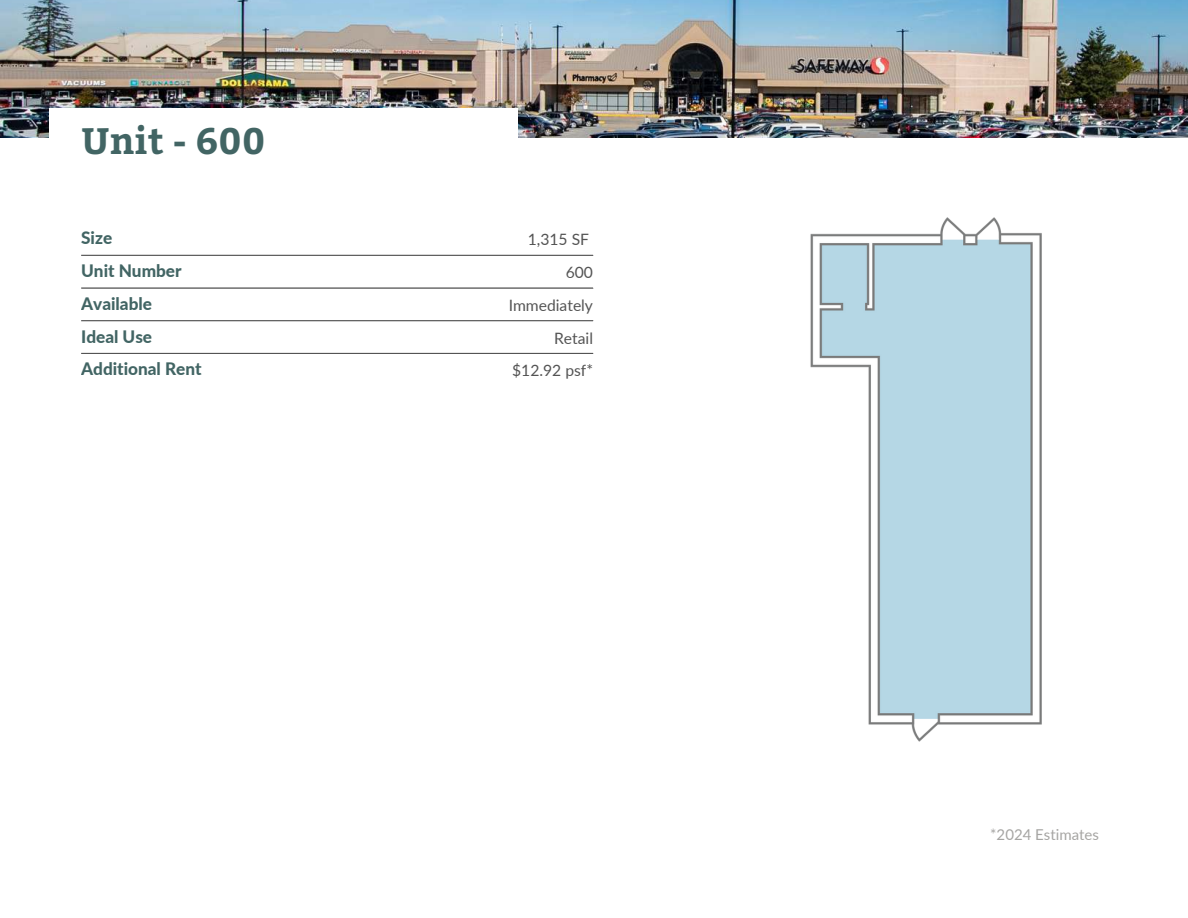
<style>
.page{position:relative;width:1188px;height:918px;background:#fff}
.page>*{position:absolute;margin:0;border:0;box-sizing:border-box;transform-origin:0 0}
.t1{font:700 36.75px "Bitter";color:#426564}
.t2{font:800 17.1px "Lato";color:#426564}
.t3{font:15.6px "Lato";color:#545454}
.t4{font:15px "Lato";color:#a6a5a3}
</style>
<div class="page">
<img style="left:0;top:0;width:1188px;height:137px">
<div style="left:49px;top:108px;width:469px;height:57px;background:#fff"></div>
<hr style="left:81px;top:255px;width:512px;height:1px;background:#545454">
<hr style="left:81px;top:287px;width:512px;height:2px;background:#545454">
<hr style="left:81px;top:320px;width:512px;height:1px;background:#545454">
<hr style="left:81px;top:353px;width:512px;height:1px;background:#545454">
<img style="left:810px;top:217px;width:232px;height:525px">
<h1 class="t1" style="left:81px;top:119px;width:186px">Unit - 600</h1>
<p class="t2" style="left:81px;top:225px;width:33px">Size</p>
<p class="t3" style="left:528px;top:228px;width:63px">1,315 SF</p>
<p class="t2" style="left:81px;top:258px;width:102px">Unit Number</p>
<p class="t3" style="left:566px;top:262px;width:29px">600</p>
<p class="t2" style="left:81px;top:291px;width:72px">Available</p>
<p class="t3" style="left:509px;top:294px;width:86px">Immediately</p>
<p class="t2" style="left:81px;top:324px;width:72px">Ideal Use</p>
<p class="t3" style="left:554px;top:327px;width:40px">Retail</p>
<p class="t2" style="left:81px;top:356px;width:122px">Additional Rent</p>
<p class="t3" style="left:512px;top:360px;width:82px">$12.92 psf*</p>
<p class="t4" style="left:990px;top:824px;width:110px">*2024 Estimates</p>
</div>
